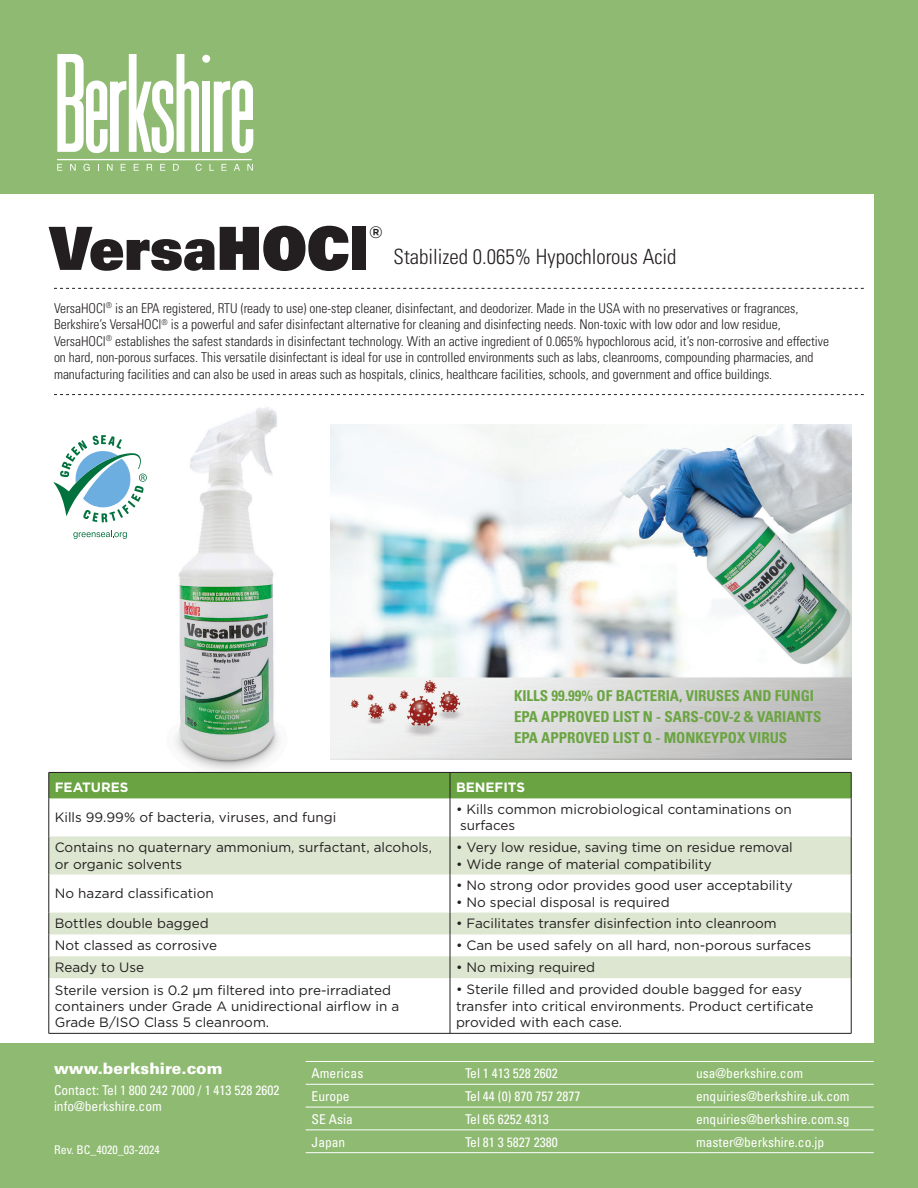
<style>
.page{position:relative;width:918px;height:1188px;background:#8fba71}
.page>*{position:absolute;margin:0;border:0;box-sizing:border-box;transform-origin:0 0}
.t1{font:21px "Univers LT 47 Lt Cn";color:#231f20}
.t2{font:700 16.5px "Gotham";color:#231f20}
.t3{font:15.75px "Univers LT 75 Blk";color:#fff}
.t4{font:15px "Univers LT 67 Bd Cn";color:#6aa442}
.t5{font:13.5px/16.2px "Gotham";color:#231f20}
.t6{font:13.5px/16.5px "Univers LT 47 Lt Cn";color:#231f20}
.t7{font:13.5px "Univers LT 57 Cn";color:#fff}
.t8{font:700 13.5px "Gotham";color:#fff}
.t9{font:12px "Univers LT 57 Cn";color:#fff}
.s1{font-family:"Univers LT 55 Rm"}
</style>
<div class="page">
<div style="left:0;top:194px;width:874px;height:849px;background:#fff"></div>
<img style="left:142px;top:407px;width:199px;height:365px">
<div style="left:202px;top:82px;width:8px;height:70px;background:#fff"></div>
<div style="left:202px;top:55px;width:8px;height:8px;background:#fff;border-radius:50%"></div>
<svg style="left:57px;top:54px;width:142px;height:99px"></svg>
<svg style="left:214px;top:80px;width:39px;height:73px"></svg>
<hr style="left:57px;top:159px;width:195px;height:1px;background:#fff">
<svg style="left:57px;top:164px;width:5px;height:7px"></svg>
<svg style="left:70px;top:164px;width:6px;height:7px"></svg>
<svg style="left:83px;top:164px;width:7px;height:7px"></svg>
<svg style="left:107px;top:164px;width:6px;height:7px"></svg>
<svg style="left:121px;top:164px;width:5px;height:7px"></svg>
<svg style="left:134px;top:164px;width:5px;height:7px"></svg>
<svg style="left:147px;top:164px;width:5px;height:7px"></svg>
<svg style="left:160px;top:164px;width:5px;height:7px"></svg>
<svg style="left:173px;top:164px;width:6px;height:7px"></svg>
<svg style="left:196px;top:164px;width:6px;height:7px"></svg>
<svg style="left:209px;top:164px;width:5px;height:7px"></svg>
<svg style="left:222px;top:164px;width:5px;height:7px"></svg>
<svg style="left:234px;top:164px;width:6px;height:7px"></svg>
<svg style="left:247px;top:164px;width:6px;height:7px"></svg>
<svg style="left:54px;top:288px;width:810px;height:1px"></svg>
<svg style="left:54px;top:394px;width:810px;height:1px"></svg>
<svg style="left:50px;top:836px;width:801px;height:142px;fill:#dce6d0"></svg>
<hr style="left:49px;top:798px;width:1px;height:38px;background:#231f20">
<hr style="left:851px;top:798px;width:1px;height:38px;background:#231f20">
<hr style="left:49px;top:836px;width:1px;height:39px;background:#231f20">
<hr style="left:851px;top:836px;width:1px;height:39px;background:#231f20">
<hr style="left:49px;top:875px;width:1px;height:38px;background:#231f20">
<hr style="left:851px;top:875px;width:1px;height:38px;background:#231f20">
<svg style="left:49px;top:913px;width:1px;height:65px"></svg>
<svg style="left:851px;top:913px;width:1px;height:65px"></svg>
<div style="left:49px;top:772px;width:803px;height:26px;background:#6aa442"></div>
<hr style="left:450px;top:798px;width:1px;height:38px;background:#231f20">
<hr style="left:450px;top:836px;width:1px;height:39px;background:#231f20">
<hr style="left:450px;top:875px;width:1px;height:38px;background:#231f20">
<svg style="left:450px;top:913px;width:1px;height:65px"></svg>
<hr style="left:49px;top:978px;width:1px;height:55px;background:#231f20">
<hr style="left:450px;top:978px;width:1px;height:55px;background:#231f20">
<hr style="left:851px;top:978px;width:1px;height:55px;background:#231f20">
<hr style="left:49px;top:1033px;width:401px;height:1px;background:#231f20">
<hr style="left:450px;top:1033px;width:401px;height:1px;background:#231f20">
<hr style="left:306px;top:1061px;width:153px;height:1px;background:#fff">
<hr style="left:459px;top:1061px;width:231px;height:1px;background:#fff">
<hr style="left:690px;top:1061px;width:184px;height:1px;background:#fff">
<hr style="left:306px;top:1084px;width:153px;height:1px;background:#fff">
<hr style="left:459px;top:1084px;width:231px;height:1px;background:#fff">
<hr style="left:690px;top:1084px;width:184px;height:1px;background:#fff">
<hr style="left:306px;top:1107px;width:153px;height:1px;background:#fff">
<hr style="left:459px;top:1107px;width:231px;height:1px;background:#fff">
<hr style="left:690px;top:1107px;width:184px;height:1px;background:#fff">
<hr style="left:306px;top:1129px;width:153px;height:1px;background:#fff">
<hr style="left:459px;top:1129px;width:231px;height:1px;background:#fff">
<hr style="left:690px;top:1129px;width:184px;height:1px;background:#fff">
<hr style="left:306px;top:1152px;width:153px;height:1px;background:#fff">
<hr style="left:459px;top:1152px;width:231px;height:1px;background:#fff">
<hr style="left:690px;top:1152px;width:184px;height:1px;background:#fff">
<img style="left:330px;top:424px;width:521px;height:335px">
<svg style="left:49px;top:227px;width:165px;height:44px"></svg>
<svg style="left:220px;top:226px;width:128px;height:45px"></svg>
<div style="left:352px;top:227px;width:14px;height:43px;background:#231f20"></div>
<svg style="left:53px;top:435px;width:94px;height:87px"></svg>
<svg style="left:73px;top:531px;width:54px;height:8px"></svg>
<p class="t2" style="left:369px;top:222px;width:15px">®</p>
<p class="t1" style="left:394px;top:244px;width:284px">Stabilized 0.065% Hypochlorous Acid</p>
<p class="t6" style="left:54px;top:300px;width:777px">VersaHOCl<sup>®</sup> is an EPA registered, RTU (ready to use) one-step cleaner, disinfectant, and deodorizer. Made in the USA with no preservatives or fragrances, Berkshire’s VersaHOCl<sup>®</sup> is a powerful and safer disinfectant alternative for cleaning and disinfecting needs. Non-toxic with low odor and low residue, VersaHOCl<sup>®</sup> establishes the safest standards in disinfectant technology. With an active ingredient of 0.065% hypochlorous acid, it’s non-corrosive and effective on hard, non-porous surfaces. This versatile disinfectant is ideal for use in controlled environments such as labs, cleanrooms, compounding pharmacies, and manufacturing facilities and can also be used in areas such as hospitals, clinics, healthcare facilities, schools, and government and office buildings.</p>
<p class="t4" style="left:514px;top:687px;width:301px">KILLS 99.99% OF BACTERIA, VIRUSES AND FUNGI</p>
<p class="t4" style="left:514px;top:708px;width:309px">EPA APPROVED LIST N - SARS-COV-2 &amp; VARIANTS</p>
<p class="t4" style="left:514px;top:729px;width:275px">EPA APPROVED LIST Q - MONKEYPOX VIRUS</p>
<p class="t8" style="left:55px;top:779px;width:75px">FEATURES</p>
<p class="t8" style="left:456px;top:779px;width:71px">BENEFITS</p>
<p class="t5" style="left:55px;top:809px;width:283px">Kills 99.99% of bacteria, viruses, and fungi</p>
<p class="t5" style="left:460px;top:801px;width:333px;text-indent:-4px">• Kills common microbiological contaminations on surfaces</p>
<p class="t5" style="left:55px;top:839px;width:379px">Contains no quaternary ammonium, surfactant, alcohols, or organic solvents</p>
<p class="t5" style="left:456px;top:839px;width:338px">• Very low residue, saving time on residue removal</p>
<p class="t5" style="left:456px;top:855px;width:257px">• Wide range of material compatibility</p>
<p class="t5" style="left:55px;top:885px;width:161px">No hazard classification</p>
<p class="t5" style="left:456px;top:877px;width:338px">• No strong odor provides good user acceptability</p>
<p class="t5" style="left:456px;top:893px;width:215px">• No special disposal is required</p>
<p class="t5" style="left:55px;top:915px;width:155px">Bottles double bagged</p>
<p class="t5" style="left:456px;top:915px;width:322px">• Facilitates transfer disinfection into cleanroom</p>
<p class="t5" style="left:55px;top:937px;width:164px">Not classed as corrosive</p>
<p class="t5" style="left:456px;top:937px;width:357px">• Can be used safely on all hard, non-porous surfaces</p>
<p class="t5" style="left:55px;top:959px;width:91px">Ready to Use</p>
<p class="t5" style="left:456px;top:959px;width:141px">• No mixing required</p>
<p class="t5" style="left:55px;top:982px;width:346px">Sterile version is 0.2 <span class="s1">µ</span>m filtered into pre-irradiated containers under Grade A unidirectional airflow in a<br>Grade B/ISO Class 5 cleanroom.</p>
<p class="t5" style="left:456px;top:981px;width:359px">• Sterile filled and provided double bagged for easy transfer into critical environments. Product certificate provided with each case.</p>
<p class="t7" style="left:312px;top:1065px;width:53px">Americas</p>
<p class="t7" style="left:465px;top:1065px;width:94px">Tel 1 413 528 2602</p>
<p class="t7" style="left:696px;top:1065px;width:109px">usa@berkshire.com</p>
<p class="t7" style="left:312px;top:1088px;width:40px">Europe</p>
<p class="t7" style="left:465px;top:1088px;width:117px">Tel 44 (0) 870 757 2877</p>
<p class="t7" style="left:696px;top:1088px;width:155px">enquiries@berkshire.uk.com</p>
<p class="t7" style="left:312px;top:1111px;width:43px">SE Asia</p>
<p class="t7" style="left:465px;top:1111px;width:85px">Tel 65 6252 4313</p>
<p class="t7" style="left:696px;top:1111px;width:155px">enquiries@berkshire.com.sg</p>
<p class="t7" style="left:312px;top:1133px;width:35px">Japan</p>
<p class="t7" style="left:465px;top:1133px;width:94px">Tel 81 3 5827 2380</p>
<p class="t7" style="left:696px;top:1133px;width:130px">master@berkshire.co.jp</p>
<p class="t3" style="left:54px;top:1058px;width:170px">www.berkshire.com</p>
<p class="t7" style="left:54px;top:1081px;width:227px">Contact: Tel 1 800 242 7000 / 1 413 528 2602</p>
<p class="t7" style="left:54px;top:1098px;width:109px">info@berkshire.com</p>
<p class="t9" style="left:54px;top:1142px;width:107px">Rev. BC_4020_03-2024</p>
</div>
